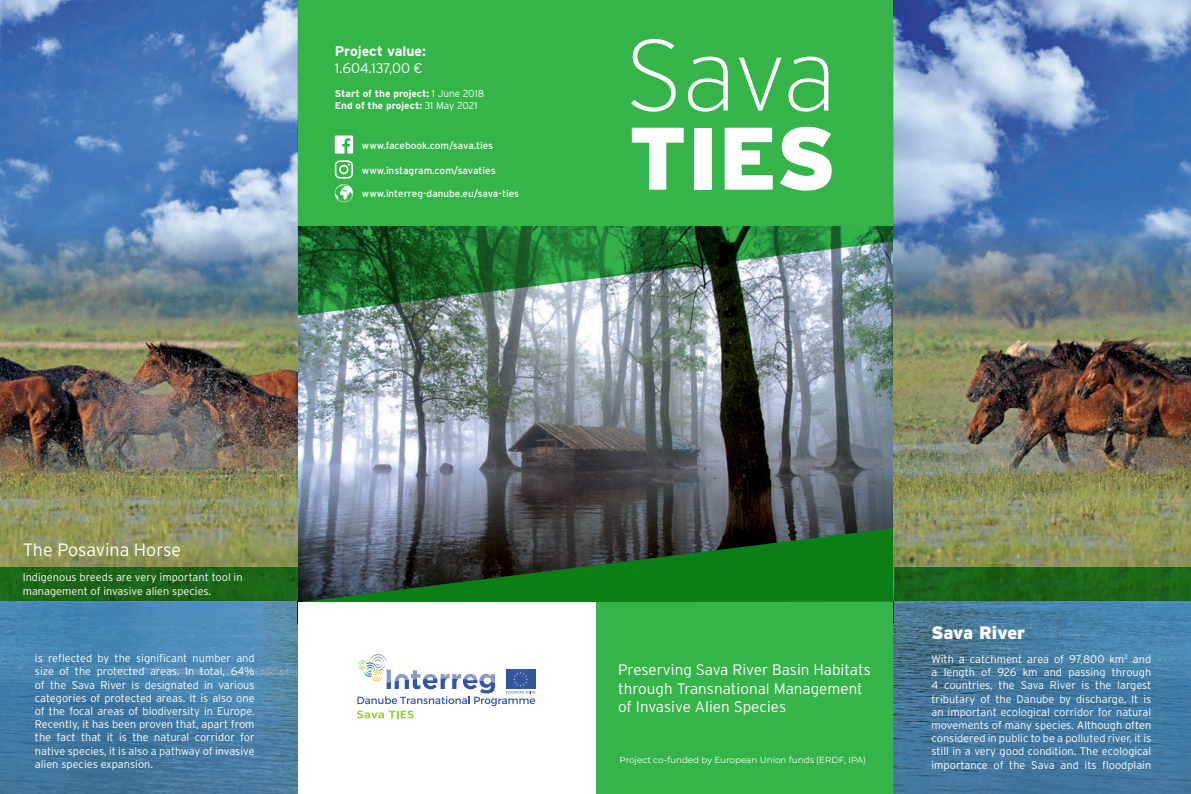
<style>
.page{position:relative;width:1191px;height:794px;background:#fff}
.page>*{position:absolute;margin:0;border:0;box-sizing:border-box;transform-origin:0 0}
.t1{font:200 100.8px "Interstate";color:#fff}
.t2{font:900 88.5px "Interstate";color:#fff}
.t3{font:900 18px "Interstate";letter-spacing:-.01em;color:#fff}
.t4{font:300 17.9px "Interstate";letter-spacing:-.005em;color:#fff}
.t5{font:300 15.2px/18.3px "Interstate";color:#fff}
.t6{font:700 14px "Interstate";color:#fff}
.t7{font:300 14px "Interstate";color:#fff}
.t8{font:300 11px/13.2px "Interstate";color:#fff;text-align:justify}
.t9{font:10px "Interstate";color:#fff}
.t10{font:700 10px/12px "Interstate";color:#fff}
.t11{font:8.8px "Montserrat";color:#fff}
.s1{font-weight:300}
</style>
<div class="page">
<img style="left:893px;top:601px;width:298px;height:193px">
<img style="left:0;top:601px;width:298px;height:193px">
<img style="left:298px;top:316px;width:595px;height:212px">
<img style="left:893px;top:0;width:298px;height:227px">
<img style="left:0;top:0;width:298px;height:227px">
<svg style="left:298px;top:0;width:595px;height:316px;background:#3ca550"></svg>
<div style="left:596px;top:602px;width:297px;height:192px;background:#35b44a"></div>
<svg style="left:298px;top:528px;width:595px;height:74px;background:#235e2c"></svg>
<img style="left:893px;top:227px;width:298px;height:340px">
<img style="left:0;top:227px;width:298px;height:340px">
<div style="left:893px;top:567px;width:298px;height:34px;background:#1b6418"></div>
<div style="left:0;top:567px;width:298px;height:34px;background:#1c6617"></div>
<svg style="left:335px;top:135px;width:18px;height:19px"></svg>
<svg style="left:357px;top:654px;width:178px;height:64px"></svg>
<svg style="left:335px;top:160px;width:18px;height:42px"></svg>
<p class="t6" style="left:335px;top:43px;width:93px">Project value:</p>
<p class="t7" style="left:335px;top:60px;width:89px">1.604.137,00 €</p>
<p class="t10" style="left:335px;top:87px;width:151px">Start of the project: <span class="s1">1 June 2018<br></span>End of the project: <span class="s1">31 May 2021</span></p>
<p class="t9" style="left:362px;top:139px;width:133px">www.facebook.com/sava.ties</p>
<p class="t9" style="left:362px;top:164px;width:135px">www.instagram.com/savaties</p>
<p class="t9" style="left:362px;top:188px;width:159px">www.interreg-danube.eu/sava-ties</p>
<h1 class="t1" style="left:625px;top:20px;width:213px">Sava</h1>
<h2 class="t2" style="left:628px;top:108px;width:210px">TIES</h2>
<h3 class="t4" style="left:23px;top:539px;width:160px">The Posavina Horse</h3>
<p class="t8" style="left:23px;top:571px;width:221px">Indigenous breeds are very important tool in management of invasive alien species.</p>
<p class="t8" style="left:35px;top:651px;width:221px">is reflected by the significant number and size of the protected areas. In total, 64% of the Sava River is designated in various categories of protected areas. It is also one of the focal areas of biodiversity in Europe.<br>Recently, it has been proven that, apart from the fact that it is the natural corridor for native species, it is also a pathway of invasive alien species expansion.</p>
<h3 class="t5" style="left:618px;top:660px;width:254px">Preserving Sava River Basin Habitats through Transnational Management of Invasive Alien Species</h3>
<p class="t11" style="left:619px;top:754px;width:248px">Project co-funded by European Union funds (ERDF, IPA)</p>
<h3 class="t3" style="left:931px;top:622px;width:95px">Sava River</h3>
<p class="t8" style="left:931px;top:652px;width:221px">With a catchment area of 97,800 km<sup>2</sup> and a length of 926 km and passing through 4 countries, the Sava River is the largest tributary of the Danube by discharge. It is an important ecological corridor for natural movements of many species. Although often considered in public to be a polluted river, it is still in a very good condition. The ecological importance of the Sava and its floodplain</p>
</div>
